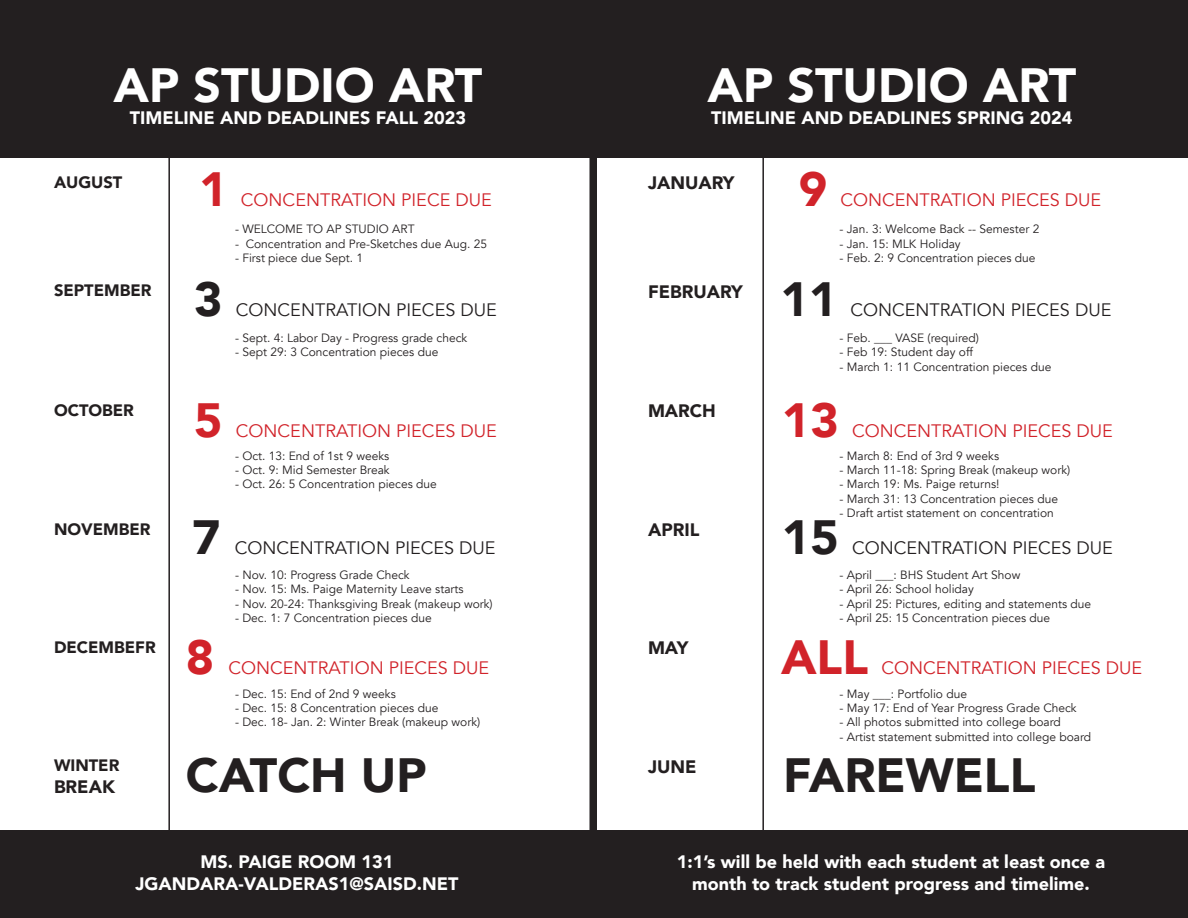
<style>
.page{position:relative;width:1188px;height:918px;background:#fff}
.page>*{position:absolute;margin:0;border:0;box-sizing:border-box;transform-origin:0 0}
.t1{font:900 48px "Avenir";color:#fff}
.t2{font:900 48px "Avenir";color:#231f20}
.t3{font:900 48px "Avenir";color:#d1232a}
.t4{font:900 18px/21.6px "Avenir";color:#fff;text-align:center}
.t5{font:18px "Avenir";color:#d1232a}
.t6{font:18px "Avenir";color:#231f20}
.t7{font:900 18px "Avenir";color:#231f20}
.t8{font:900 16.5px "Avenir";color:#231f20}
.t9{font:12px "Avenir";color:#231f20}
</style>
<div class="page">
<div style="left:0;top:0;width:594px;height:158px;background:#231f20"></div>
<hr style="left:168px;top:158px;width:2px;height:760px;background:#231f20">
<div style="left:0;top:830px;width:594px;height:88px;background:#231f20"></div>
<div style="left:594px;top:0;width:594px;height:158px;background:#231f20"></div>
<hr style="left:762px;top:158px;width:2px;height:760px;background:#231f20">
<div style="left:594px;top:830px;width:594px;height:88px;background:#231f20"></div>
<div style="left:590px;top:0;width:7px;height:918px;background:#231f20"></div>
<p class="t1" style="left:113px;top:44px;width:370px">AP STUDIO ART</p>
<p class="t4" style="left:130px;top:106px;width:338px">TIMELINE AND DEADLINES FALL 2023</p>
<p class="t1" style="left:707px;top:44px;width:370px">AP STUDIO ART</p>
<p class="t4" style="left:711px;top:106px;width:363px">TIMELINE AND DEADLINES SPRING 2024</p>
<p class="t8" style="left:54px;top:168px;width:70px">AUGUST</p>
<p class="t3" style="left:199px;top:148px;width:30px">1</p>
<p class="t5" style="left:241px;top:189px;width:252px">CONCENTRATION PIECE DUE</p>
<p class="t7" style="left:648px;top:167px;width:88px">JANUARY</p>
<p class="t3" style="left:799px;top:148px;width:30px">9</p>
<p class="t5" style="left:840px;top:189px;width:262px">CONCENTRATION PIECES DUE</p>
<p class="t9" style="left:235px;top:222px;width:181px">- WELCOME TO AP STUDIO ART</p>
<p class="t9" style="left:235px;top:237px;width:254px">- Concentration and Pre-Sketches due Aug. 25</p>
<p class="t9" style="left:235px;top:251px;width:129px">- First piece due Sept. 1</p>
<p class="t9" style="left:840px;top:222px;width:201px">- Jan. 3: Welcome Back -- Semester 2</p>
<p class="t9" style="left:840px;top:237px;width:123px">- Jan. 15: MLK Holiday</p>
<p class="t9" style="left:840px;top:251px;width:198px">- Feb. 2: 9 Concentration pieces due</p>
<p class="t8" style="left:54px;top:277px;width:99px">SEPTEMBER</p>
<p class="t2" style="left:194px;top:258px;width:30px">3</p>
<p class="t6" style="left:236px;top:299px;width:262px">CONCENTRATION PIECES DUE</p>
<p class="t7" style="left:648px;top:276px;width:96px">FEBRUARY</p>
<p class="t2" style="left:780px;top:258px;width:58px">11</p>
<p class="t6" style="left:851px;top:299px;width:262px">CONCENTRATION PIECES DUE</p>
<p class="t9" style="left:235px;top:331px;width:234px">- Sept. 4: Labor Day - Progress grade check</p>
<p class="t9" style="left:235px;top:345px;width:205px">- Sept 29: 3 Concentration pieces due</p>
<p class="t9" style="left:840px;top:331px;width:141px">- Feb. ___ VASE (required)</p>
<p class="t9" style="left:840px;top:345px;width:135px">- Feb 19: Student day off</p>
<p class="t9" style="left:840px;top:360px;width:213px">- March 1: 11 Concentration pieces due</p>
<p class="t8" style="left:54px;top:396px;width:82px">OCTOBER</p>
<p class="t3" style="left:194px;top:379px;width:30px">5</p>
<p class="t5" style="left:236px;top:420px;width:262px">CONCENTRATION PIECES DUE</p>
<p class="t7" style="left:648px;top:395px;width:69px">MARCH</p>
<p class="t3" style="left:782px;top:379px;width:58px">13</p>
<p class="t5" style="left:852px;top:420px;width:262px">CONCENTRATION PIECES DUE</p>
<p class="t9" style="left:235px;top:448px;width:156px">- Oct. 13: End of 1st 9 weeks</p>
<p class="t9" style="left:235px;top:463px;width:156px">- Oct. 9: Mid Semester Break</p>
<p class="t9" style="left:235px;top:477px;width:203px">- Oct. 26: 5 Concentration pieces due</p>
<p class="t9" style="left:840px;top:448px;width:161px">- March 8: End of 3rd 9 weeks</p>
<p class="t9" style="left:840px;top:463px;width:232px">- March 11-18: Spring Break (makeup work)</p>
<p class="t9" style="left:840px;top:477px;width:162px">- March 19: Ms. Paige returns!</p>
<p class="t9" style="left:840px;top:492px;width:220px">- March 31: 13 Concentration pieces due</p>
<p class="t9" style="left:840px;top:506px;width:216px">- Draft artist statement on concentration</p>
<p class="t8" style="left:54px;top:515px;width:98px">NOVEMBER</p>
<p class="t2" style="left:192px;top:496px;width:30px">7</p>
<p class="t6" style="left:235px;top:537px;width:262px">CONCENTRATION PIECES DUE</p>
<p class="t7" style="left:648px;top:514px;width:53px">APRIL</p>
<p class="t2" style="left:782px;top:496px;width:58px">15</p>
<p class="t6" style="left:852px;top:537px;width:262px">CONCENTRATION PIECES DUE</p>
<p class="t9" style="left:235px;top:568px;width:176px">- Nov. 10: Progress Grade Check</p>
<p class="t9" style="left:235px;top:582px;width:230px">- Nov. 15: Ms. Paige Maternity Leave starts</p>
<p class="t9" style="left:235px;top:597px;width:259px">- Nov. 20-24: Thanksgiving Break (makeup work)</p>
<p class="t9" style="left:235px;top:611px;width:198px">- Dec. 1: 7 Concentration pieces due</p>
<p class="t9" style="left:840px;top:568px;width:182px">- April ___: BHS Student Art Show</p>
<p class="t9" style="left:840px;top:582px;width:136px">- April 26: School holiday</p>
<p class="t9" style="left:840px;top:597px;width:253px">- April 25: Pictures, editing and statements due</p>
<p class="t9" style="left:840px;top:611px;width:212px">- April 25: 15 Concentration pieces due</p>
<p class="t8" style="left:54px;top:633px;width:103px">DECEMBEFR</p>
<p class="t3" style="left:186px;top:616px;width:30px">8</p>
<p class="t5" style="left:228px;top:657px;width:262px">CONCENTRATION PIECES DUE</p>
<p class="t7" style="left:648px;top:632px;width:42px">MAY</p>
<p class="t3" style="left:781px;top:616px;width:89px">ALL</p>
<p class="t5" style="left:882px;top:657px;width:262px">CONCENTRATION PIECES DUE</p>
<p class="t9" style="left:235px;top:686px;width:162px">- Dec. 15: End of 2nd 9 weeks</p>
<p class="t9" style="left:235px;top:701px;width:205px">- Dec. 15: 8 Concentration pieces due</p>
<p class="t9" style="left:235px;top:715px;width:247px">- Dec. 18- Jan. 2: Winter Break (makeup work)</p>
<p class="t9" style="left:840px;top:686px;width:129px">- May ___: Portfolio due</p>
<p class="t9" style="left:840px;top:701px;width:239px">- May 17: End of Year Progress Grade Check</p>
<p class="t9" style="left:840px;top:715px;width:223px">- All photos submitted into college board</p>
<p class="t9" style="left:840px;top:729px;width:253px">- Artist statement submitted into college board</p>
<p class="t8" style="left:54px;top:751px;width:67px">WINTER</p>
<p class="t7" style="left:54px;top:771px;width:63px">BREAK</p>
<p class="t2" style="left:186px;top:734px;width:242px">CATCH UP</p>
<p class="t7" style="left:648px;top:751px;width:50px">JUNE</p>
<p class="t2" style="left:783px;top:734px;width:254px">FAREWELL</p>
<p class="t4" style="left:200px;top:851px;width:195px">MS. PAIGE ROOM 131</p>
<p class="t4" style="left:135px;top:872px;width:325px">JGANDARA-VALDERAS1@SAISD.NET</p>
<p class="t4" style="left:677px;top:851px;width:430px">1:1’s will be held with each student at least once a month to track student progress and timelime.</p>
</div>
